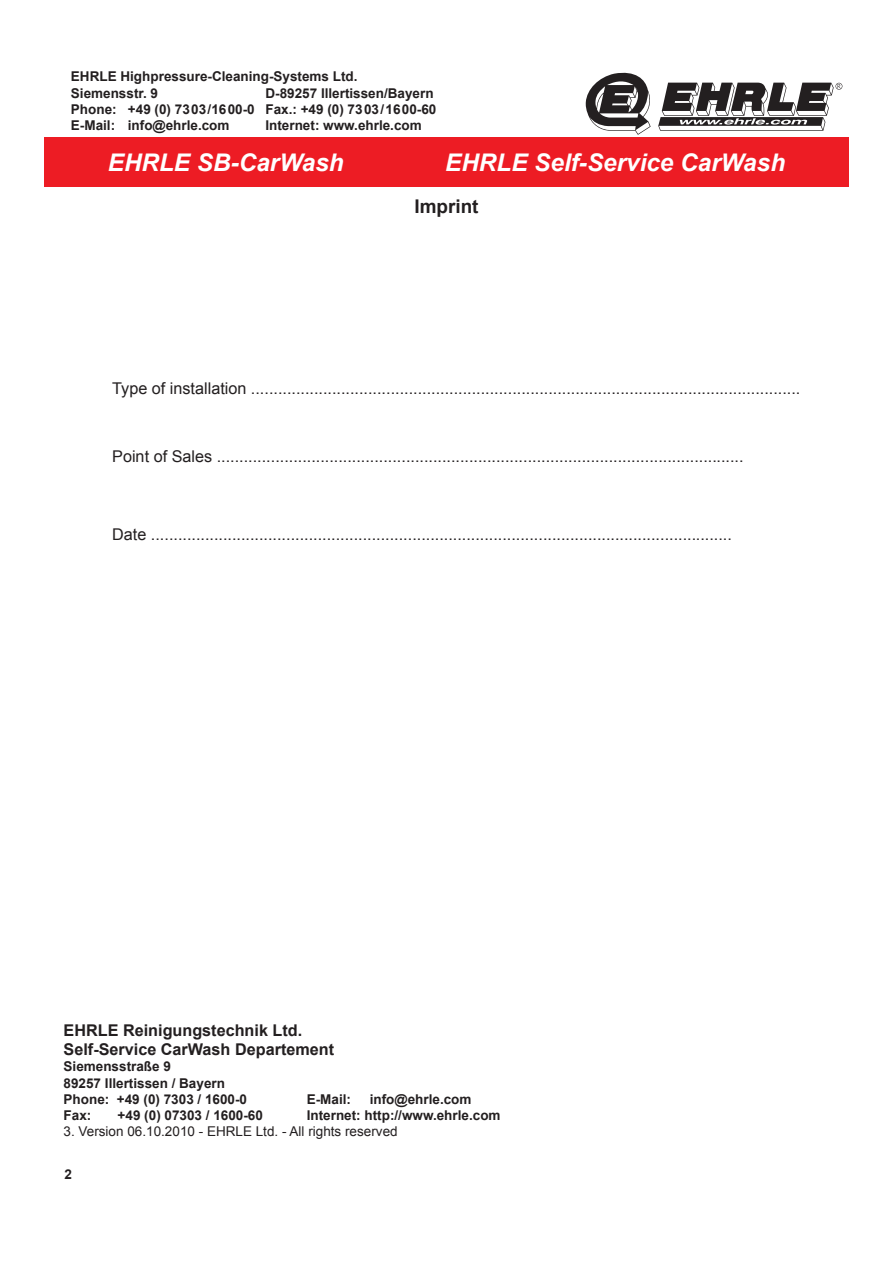
<style>
.page{position:relative;width:893px;height:1263px;background:#fff}
.page>*{position:absolute;margin:0;border:0;box-sizing:border-box;transform-origin:0 0}
.t1{font:italic 700 24.3px "Arial";color:#fff}
.t2{font:700 18.9px "Arial";color:#231f20}
.t3{font:16.2px "Arial";color:#231f20}
.t4{font:700 16.2px/19.5px "Arial";color:#231f20}
.t5{font:700 13.5px/16.2px "Arial";color:#231f20}
.t6{font:13.5px "Arial";color:#231f20}
</style>
<div class="page">
<div style="left:44px;top:138px;width:804px;height:49px;background:#ed1c24"></div>
<svg style="left:585px;top:72px;width:257px;height:63px"></svg>
<p class="t5" style="left:71px;top:69px;width:288px">EHRLE Highpressure-Cleaning-Systems Ltd.<br>Siemensstr. 9</p>
<p class="t5" style="left:71px;top:85px;width:367px;text-indent:194px">D-89257 Illertissen/Bayern<br>Phone: +49 (0) 7303/1600-0 Fax.: +49 (0) 7303/1600-60<br>E-Mail: info@ehrle.com</p>
<p class="t5" style="left:265px;top:117px;width:158px">Internet: www.ehrle.com</p>
<p class="t1" style="left:108px;top:149px;width:237px">EHRLE SB-CarWash</p>
<p class="t1" style="left:445px;top:149px;width:341px">EHRLE Self-Service CarWash</p>
<p class="t2" style="left:414px;top:196px;width:66px">Imprint</p>
<p class="t3" style="left:112px;top:380px;width:689px">Type of installation ..........................................................................................................................</p>
<p class="t3" style="left:112px;top:448px;width:633px">Point of Sales .....................................................................................................................</p>
<p class="t3" style="left:112px;top:525px;width:621px">Date .................................................................................................................................</p>
<p class="t4" style="left:64px;top:1020px;width:272px">EHRLE Reinigungstechnik Ltd.<br>Self-Service CarWash Departement</p>
<p class="t5" style="left:64px;top:1059px;width:185px">Siemensstraße 9<br>89257 Illertissen / Bayern<br>Phone: +49 (0) 7303 / 1600-0</p>
<p class="t5" style="left:307px;top:1091px;width:46px">E-Mail:</p>
<p class="t5" style="left:370px;top:1091px;width:103px">info@ehrle.com</p>
<p class="t5" style="left:64px;top:1107px;width:29px">Fax:</p>
<p class="t5" style="left:118px;top:1107px;width:147px">+49 (0) 07303 / 1600-60</p>
<p class="t5" style="left:307px;top:1107px;width:195px">Internet: http://www.ehrle.com</p>
<p class="t6" style="left:64px;top:1124px;width:335px">3. Version 06.10.2010 - EHRLE Ltd. - All rights reserved</p>
<p class="t5" style="left:65px;top:1166px;width:9px">2</p>
</div>
